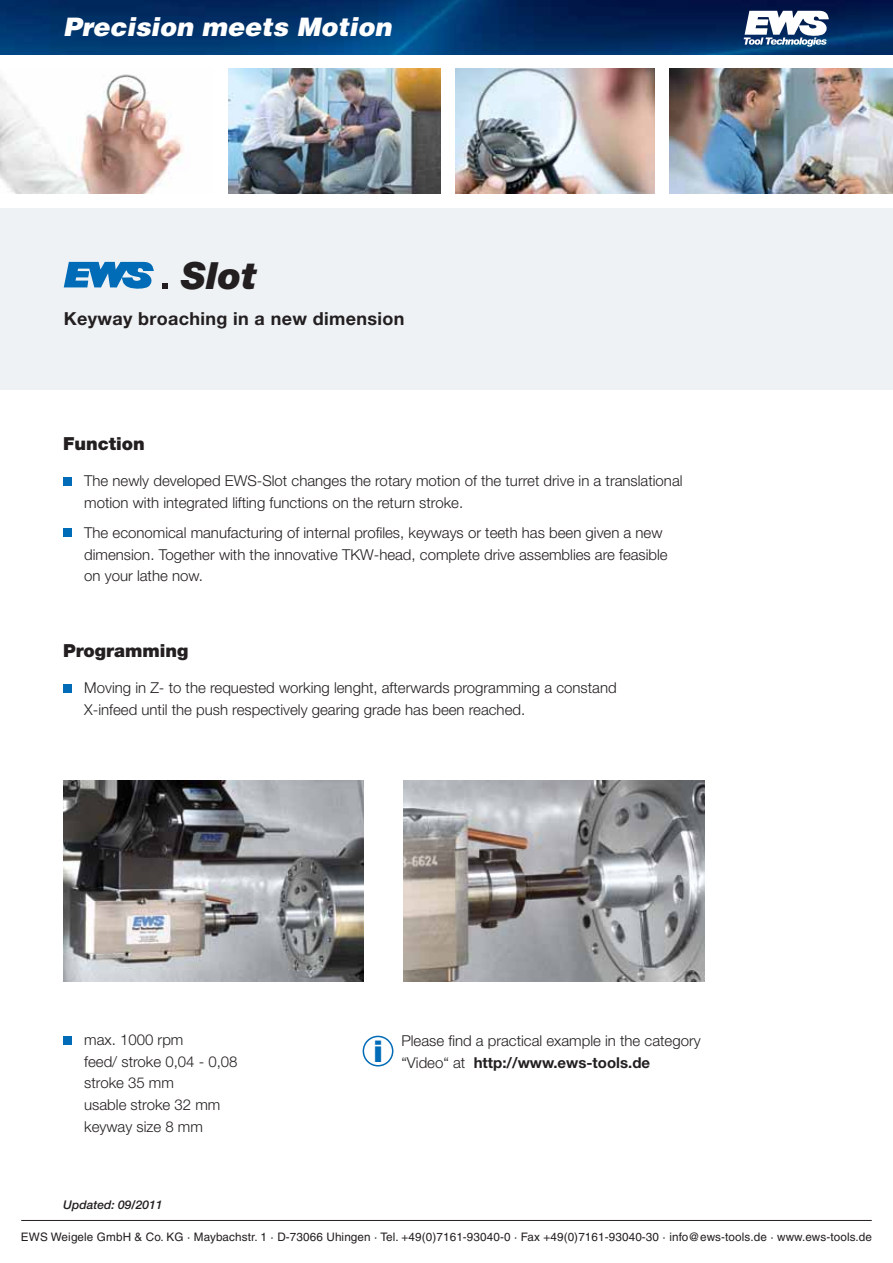
<style>
.page{position:relative;width:893px;height:1263px;background:#fff}
.page>*{position:absolute;margin:0;border:0;box-sizing:border-box;transform-origin:0 0}
.t1{font:italic 900 37.5px "Helvetica Neue";color:#231f20}
.t2{font:900 30px "Helvetica Neue";color:#006bb6}
.t3{font:italic 900 25.5px "Helvetica";color:#fff}
.t4{font:700 18px "Helvetica Neue";letter-spacing:.02em;color:#231f20}
.t5{font:900 18px "Helvetica Neue";color:#231f20}
.t6{font:300 15px/21.6px "Helvetica Neue";color:#231f20}
.t7{font:italic 500 12px "Helvetica Neue";color:#231f20}
.t8{font:11.7px "Helvetica";letter-spacing:.01em;color:#231f20}
.s1{font-weight:700}
</style>
<div class="page">
<img style="left:0;top:0;width:893px;height:54px">
<svg style="left:744px;top:11px;width:85px;height:36px"></svg>
<img style="left:0;top:74px;width:183px;height:119px">
<img style="left:228px;top:68px;width:213px;height:125px">
<img style="left:670px;top:68px;width:223px;height:125px">
<img style="left:455px;top:68px;width:200px;height:125px">
<hr style="left:21px;top:1220px;width:851px;height:1px;background:#231f20">
<div style="left:0;top:208px;width:893px;height:181px;background:#eef2f5"></div>
<div style="left:63px;top:477px;width:9px;height:9px;background:#006bb6"></div>
<div style="left:63px;top:528px;width:9px;height:9px;background:#006bb6"></div>
<div style="left:63px;top:684px;width:9px;height:9px;background:#006bb6"></div>
<svg style="left:64px;top:262px;width:90px;height:27px"></svg>
<svg style="left:162px;top:283px;width:6px;height:6px"></svg>
<img style="left:63px;top:781px;width:300px;height:201px">
<img style="left:404px;top:781px;width:300px;height:201px">
<div style="left:63px;top:1036px;width:9px;height:9px;background:#006bb6"></div>
<div style="left:363px;top:1036px;width:30px;height:31px;border:2px solid #006bb6;border-radius:50%"></div>
<h3 class="t3" style="left:63px;top:17px;width:330px">Precision meets Motion</h3>
<h1 class="t1" style="left:181px;top:262px;width:77px">Slot</h1>
<p class="t4" style="left:64px;top:312px;width:342px">Keyway broaching in a new dimension</p>
<p class="t5" style="left:63px;top:437px;width:83px">Function</p>
<p class="t6" style="left:84px;top:471px;width:600px">The newly developed EWS-Slot changes the rotary motion of the turret drive in a translational motion with integrated lifting functions on the return stroke.</p>
<p class="t6" style="left:84px;top:523px;width:585px">The economical manufacturing of internal profiles, keyways or teeth has been given a new dimension. Together with the innovative TKW-head, complete drive assemblies are feasible on your lathe now.</p>
<p class="t5" style="left:63px;top:644px;width:127px">Programming</p>
<p class="t6" style="left:84px;top:679px;width:534px">Moving in Z- to the requested working lenght, afterwards programming a constand<br>X-infeed until the push respectively gearing grade has been reached.</p>
<p class="t6" style="left:84px;top:1031px;width:155px">max. 1000 rpm<br>feed/ stroke 0,04 - 0,08 stroke 35 mm<br>usable stroke 32 mm keyway size 8 mm</p>
<p class="t6" style="left:401px;top:1031px;width:301px">Please find a practical example in the category “Video“ at <span class="s1">http://www.ews-tools.de</span></p>
<h2 class="t2" style="left:373px;top:1040px;width:11px">i</h2>
<p class="t7" style="left:63px;top:1200px;width:101px">Updated: 09/2011</p>
<p class="t8" style="left:21px;top:1233px;width:852px">EWS Weigele GmbH &amp; Co. KG · Maybachstr. 1 · D-73066 Uhingen · Tel. +49(0)7161-93040-0 · Fax +49(0)7161-93040-30 · info@ews-tools.de · www.ews-tools.de</p>
</div>
